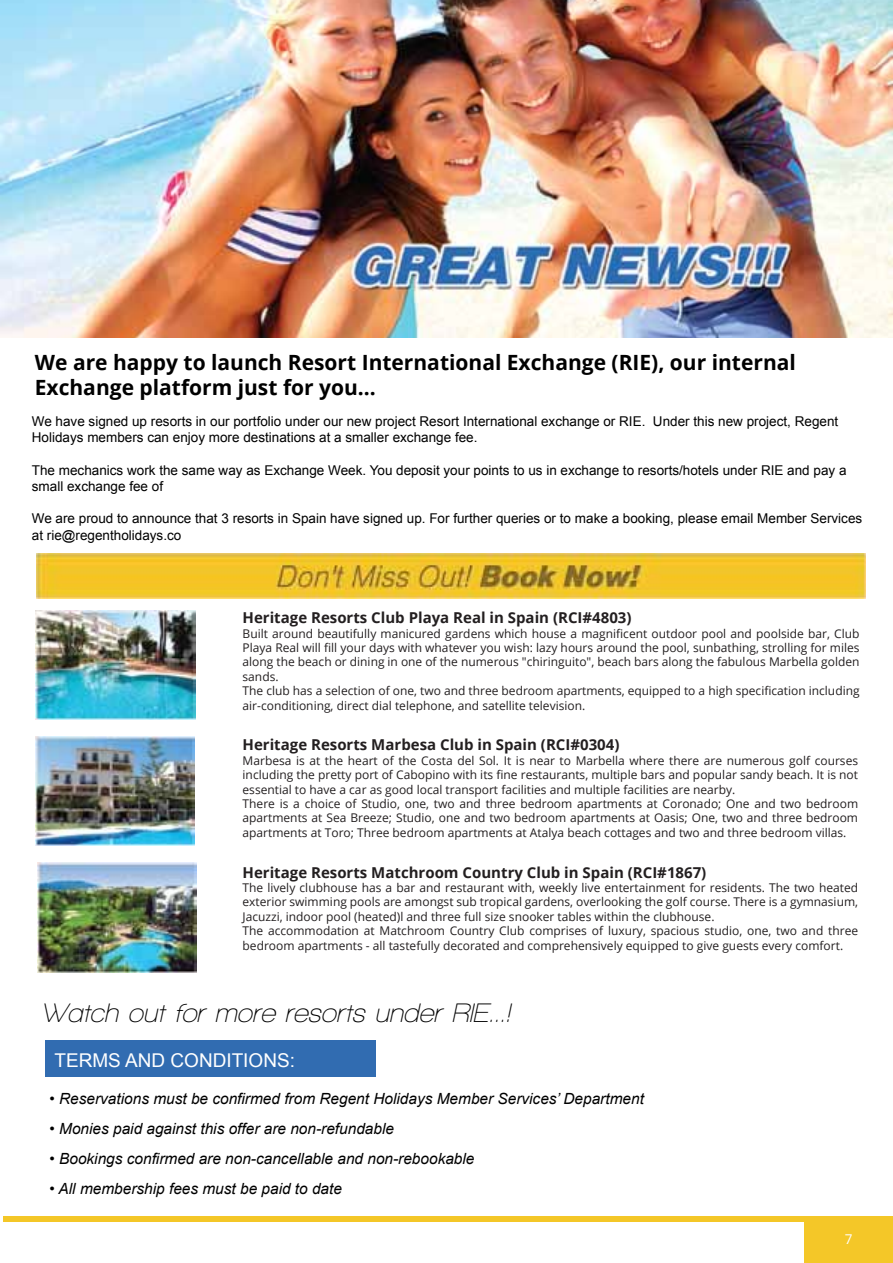
<style>
.page{position:relative;width:893px;height:1263px;background:#fff}
.page>*{position:absolute;margin:0;border:0;box-sizing:border-box;transform-origin:0 0}
.t1{font:italic 600 27.3px "Walkway";color:#010101}
.t2{font:700 21px/25.2px "Open Sans";color:#010101}
.t3{font:19.05px "Arial";color:#fff}
.t4{font:italic 15.45px "Arial";color:#010101}
.t5{font:700 15px "Open Sans";color:#231f20}
.t6{font:13.5px/16.2px "Arial";color:#010101}
.t7{font:13.5px "Open Sans";color:#fff}
.t8{font:12px/14.4px "Open Sans";color:#231f20}
</style>
<div class="page">
<div style="left:804px;top:1216px;width:89px;height:47px;background:#f4c728"></div>
<img style="left:36px;top:553px;width:829px;height:45px">
<img style="left:36px;top:610px;width:159px;height:110px">
<img style="left:35px;top:736px;width:159px;height:109px">
<img style="left:37px;top:863px;width:159px;height:109px">
<img style="left:1px;top:0;width:892px;height:338px">
<div style="left:45px;top:1040px;width:330px;height:36px;background:#316cb1"></div>
<div style="left:3px;top:1216px;width:890px;height:5px;background:#f4c728"></div>
<h2 class="t2" style="left:35px;top:349px;width:763px">We are happy to launch Resort International Exchange (RIE), our internal<br>Exchange platform just for you...</h2>
<p class="t6" style="left:32px;top:413px;width:808px">We have signed up resorts in our portfolio under our new project Resort International exchange or RIE. Under this new project, Regent<br>Holidays members can enjoy more destinations at a smaller exchange fee.</p>
<p class="t6" style="left:32px;top:462px;width:816px">The mechanics work the same way as Exchange Week. You deposit your points to us in exchange to resorts/hotels under RIE and pay a small exchange fee of</p>
<p class="t6" style="left:32px;top:511px;width:832px">We are proud to announce that 3 resorts in Spain have signed up. For further queries or to make a booking, please email Member Services at rie@regentholidays.co</p>
<p class="t5" style="left:243px;top:607px;width:390px">Heritage Resorts Club Playa Real in Spain (RCI#4803)</p>
<p class="t8" style="left:243px;top:626px;width:619px">Built around beautifully manicured gardens which house a magnificent outdoor pool and poolside bar, Club Playa Real will fill your days with whatever you wish: lazy hours around the pool, sunbathing, strolling for miles along the beach or dining in one of the numerous "chiringuito", beach bars along the fabulous Marbella golden sands.<br>The club has a selection of one, two and three bedroom apartments, equipped to a high specification including air-conditioning, direct dial telephone, and satellite television.</p>
<p class="t5" style="left:243px;top:734px;width:378px">Heritage Resorts Marbesa Club in Spain (RCI#0304)</p>
<p class="t8" style="left:243px;top:753px;width:617px">Marbesa is at the heart of the Costa del Sol. It is near to Marbella where there are numerous golf courses including the pretty port of Cabopino with its fine restaurants, multiple bars and popular sandy beach. It is not essential to have a car as good local transport facilities and multiple facilities are nearby.<br>There is a choice of Studio, one, two and three bedroom apartments at Coronado; One and two bedroom apartments at Sea Breeze; Studio, one and two bedroom apartments at Oasis; One, two and three bedroom apartments at Toro; Three bedroom apartments at Atalya beach cottages and two and three bedroom villas.</p>
<p class="t5" style="left:243px;top:862px;width:465px">Heritage Resorts Matchroom Country Club in Spain (RCI#1867)</p>
<p class="t8" style="left:243px;top:880px;width:617px">The lively clubhouse has a bar and restaurant with, weekly live entertainment for residents. The two heated exterior swimming pools are amongst sub tropical gardens, overlooking the golf course. There is a gymnasium, Jacuzzi, indoor pool (heated)l and three full size snooker tables within the clubhouse.<br>The accommodation at Matchroom Country Club comprises of luxury, spacious studio, one, two and three bedroom apartments - all tastefully decorated and comprehensively equipped to give guests every comfort.</p>
<h1 class="t1" style="left:41px;top:998px;width:471px">Watch out for more resorts under RIE...!</h1>
<h3 class="t3" style="left:54px;top:1047px;width:242px">TERMS AND CONDITIONS:</h3>
<p class="t4" style="left:50px;top:1088px;width:596px">• Reservations must be confirmed from Regent Holidays Member Services’ Department</p>
<p class="t4" style="left:50px;top:1118px;width:346px">• Monies paid against this offer are non-refundable</p>
<p class="t4" style="left:50px;top:1148px;width:426px">• Bookings confirmed are non-cancellable and non-rebookable</p>
<p class="t4" style="left:50px;top:1178px;width:294px">• All membership fees must be paid to date</p>
<p class="t7" style="left:845px;top:1230px;width:9px">7</p>
</div>
